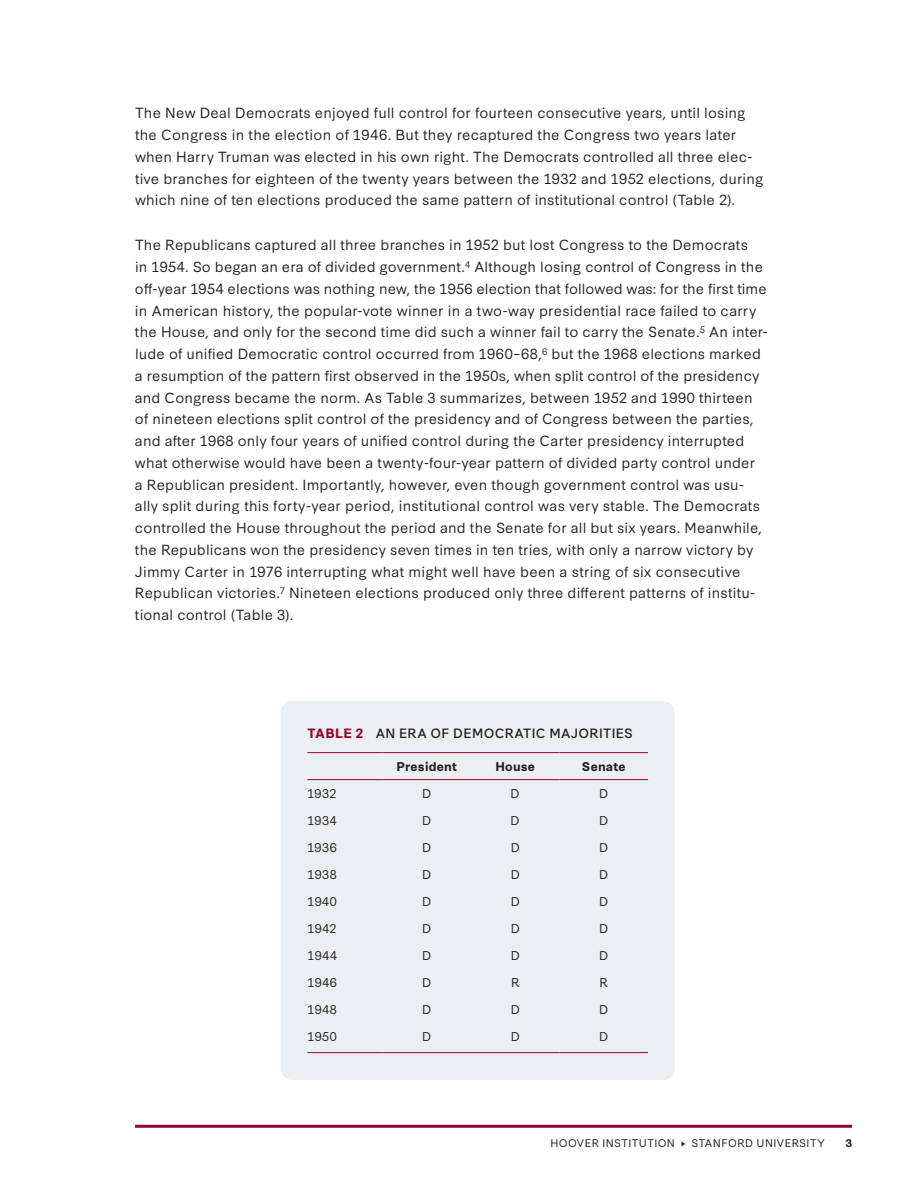
<style>
.page{position:relative;width:918px;height:1188px;background:#fff}
.page>*{position:absolute;margin:0;border:0;box-sizing:border-box;transform-origin:0 0}
.t1{font:13.8px/21.8px "Synthese";letter-spacing:.01em;color:#231f20}
.t2{font:12.75px "Synthese";letter-spacing:.025em;color:#231f20}
.t3{font:12px "Synthese";letter-spacing:.05em;color:#231f20}
.t4{font:700 12px "Synthese";letter-spacing:.015em;color:#231f20}
.t5{font:10.5px "Synthese";letter-spacing:.04em;color:#231f20}
.t6{font:700 10.5px "Synthese";color:#231f20}
.s1{font-weight:700;color:#95062f}
</style>
<div class="page">
<hr style="left:135px;top:1125px;width:717px;height:3px;background:#95062f">
<div style="left:280px;top:701px;width:395px;height:379px;background:#eceff1;border-radius:12px"></div>
<hr style="left:308px;top:1052px;width:74px;height:1px;background:#95062f">
<hr style="left:382px;top:1052px;width:89px;height:1px;background:#95062f">
<hr style="left:471px;top:1052px;width:89px;height:1px;background:#95062f">
<hr style="left:560px;top:1052px;width:88px;height:1px;background:#95062f">
<hr style="left:308px;top:779px;width:74px;height:1px;background:#95062f">
<hr style="left:382px;top:779px;width:89px;height:1px;background:#95062f">
<hr style="left:471px;top:779px;width:89px;height:1px;background:#95062f">
<hr style="left:560px;top:779px;width:88px;height:1px;background:#95062f">
<hr style="left:308px;top:752px;width:74px;height:1px;background:#95062f">
<hr style="left:382px;top:752px;width:89px;height:1px;background:#95062f">
<hr style="left:471px;top:752px;width:89px;height:1px;background:#95062f">
<hr style="left:560px;top:752px;width:88px;height:1px;background:#95062f">
<p class="t1" style="left:135px;top:101px;width:630px">The New Deal Democrats enjoyed full control for fourteen consecutive years, until losing the Congress in the election of 1946. But they recaptured the Congress two years later when Harry Truman was elected in his own right. The Democrats controlled all three elec&shy;tive branches for eighteen of the twenty years between the 1932 and 1952 elections, during which nine of ten elections produced the same pattern of institutional control (Table 2).</p>
<p class="t1" style="left:135px;top:233px;width:635px">The Republicans captured all three branches in 1952 but lost Congress to the Democrats<br>in 1954. So began an era of divided government.<sup>4</sup> Although losing control of Congress in the of-year 1954 elections was nothing new, the 1956 election that followed was: for the frst time in American history, the popular-vote winner in a two-way presidential race failed to carry the House, and only for the second time did such a winner fail to carry the Senate.<sup>5</sup> An inter&shy;lude of unifed Democratic control occurred from 1960–68,<sup>6</sup> but the 1968 elections marked a resumption of the pattern frst observed in the 1950s, when split control of the presidency and Congress became the norm. As Table 3 summarizes, between 1952 and 1990 thirteen of nineteen elections split control of the presidency and of Congress between the parties, and afer 1968 only four years of unifed control during the Carter presidency interrupted what otherwise would have been a twenty-four-year pattern of divided party control under<br>a Republican president. Importantly, however, even though government control was usu&shy;ally split during this forty-year period, institutional control was very stable. The Democrats controlled the House throughout the period and the Senate for all but six years. Meanwhile, the Republicans won the presidency seven times in ten tries, with only a narrow victory by Jimmy Carter in 1976 interrupting what might well have been a string of six consecutive Republican victories.<sup>7</sup> Nineteen elections produced only three diferent patterns of institu&shy;tional control (Table 3).</p>
<p class="t2" style="left:308px;top:723px;width:327px"><span class="s1">TABLE 2</span> AN ERA OF DEMOCRATIC MAJORITIES</p>
<p class="t4" style="left:396px;top:757px;width:62px">President</p>
<p class="t4" style="left:495px;top:757px;width:41px">House</p>
<p class="t4" style="left:582px;top:757px;width:45px">Senate</p>
<p class="t3" style="left:307px;top:783px;width:30px">1932</p>
<p class="t3" style="left:422px;top:783px;width:11px">D</p>
<p class="t3" style="left:511px;top:783px;width:11px">D</p>
<p class="t3" style="left:599px;top:783px;width:11px">D</p>
<p class="t3" style="left:308px;top:810px;width:31px">1934</p>
<p class="t3" style="left:422px;top:810px;width:11px">D</p>
<p class="t3" style="left:511px;top:810px;width:11px">D</p>
<p class="t3" style="left:599px;top:810px;width:11px">D</p>
<p class="t3" style="left:308px;top:837px;width:31px">1936</p>
<p class="t3" style="left:422px;top:837px;width:11px">D</p>
<p class="t3" style="left:511px;top:837px;width:11px">D</p>
<p class="t3" style="left:599px;top:837px;width:11px">D</p>
<p class="t3" style="left:308px;top:864px;width:31px">1938</p>
<p class="t3" style="left:422px;top:864px;width:11px">D</p>
<p class="t3" style="left:511px;top:864px;width:11px">D</p>
<p class="t3" style="left:599px;top:864px;width:11px">D</p>
<p class="t3" style="left:308px;top:891px;width:31px">1940</p>
<p class="t3" style="left:422px;top:891px;width:11px">D</p>
<p class="t3" style="left:511px;top:891px;width:11px">D</p>
<p class="t3" style="left:599px;top:891px;width:11px">D</p>
<p class="t3" style="left:308px;top:918px;width:30px">1942</p>
<p class="t3" style="left:422px;top:918px;width:11px">D</p>
<p class="t3" style="left:511px;top:918px;width:11px">D</p>
<p class="t3" style="left:599px;top:918px;width:11px">D</p>
<p class="t3" style="left:308px;top:945px;width:31px">1944</p>
<p class="t3" style="left:422px;top:945px;width:11px">D</p>
<p class="t3" style="left:511px;top:945px;width:11px">D</p>
<p class="t3" style="left:599px;top:945px;width:11px">D</p>
<p class="t3" style="left:308px;top:972px;width:31px">1946</p>
<p class="t3" style="left:422px;top:972px;width:11px">D</p>
<p class="t3" style="left:511px;top:972px;width:10px">R</p>
<p class="t3" style="left:600px;top:972px;width:10px">R</p>
<p class="t3" style="left:308px;top:999px;width:31px">1948</p>
<p class="t3" style="left:422px;top:999px;width:11px">D</p>
<p class="t3" style="left:511px;top:999px;width:11px">D</p>
<p class="t3" style="left:599px;top:999px;width:11px">D</p>
<p class="t3" style="left:308px;top:1026px;width:31px">1950</p>
<p class="t3" style="left:422px;top:1026px;width:11px">D</p>
<p class="t3" style="left:511px;top:1026px;width:11px">D</p>
<p class="t3" style="left:599px;top:1026px;width:11px">D</p>
<p class="t5" style="left:550px;top:1135px;width:276px">HOOVER INSTITUTION U STANFORD UNIVERSITY</p>
<p class="t6" style="left:846px;top:1135px;width:8px">3</p>
</div>
